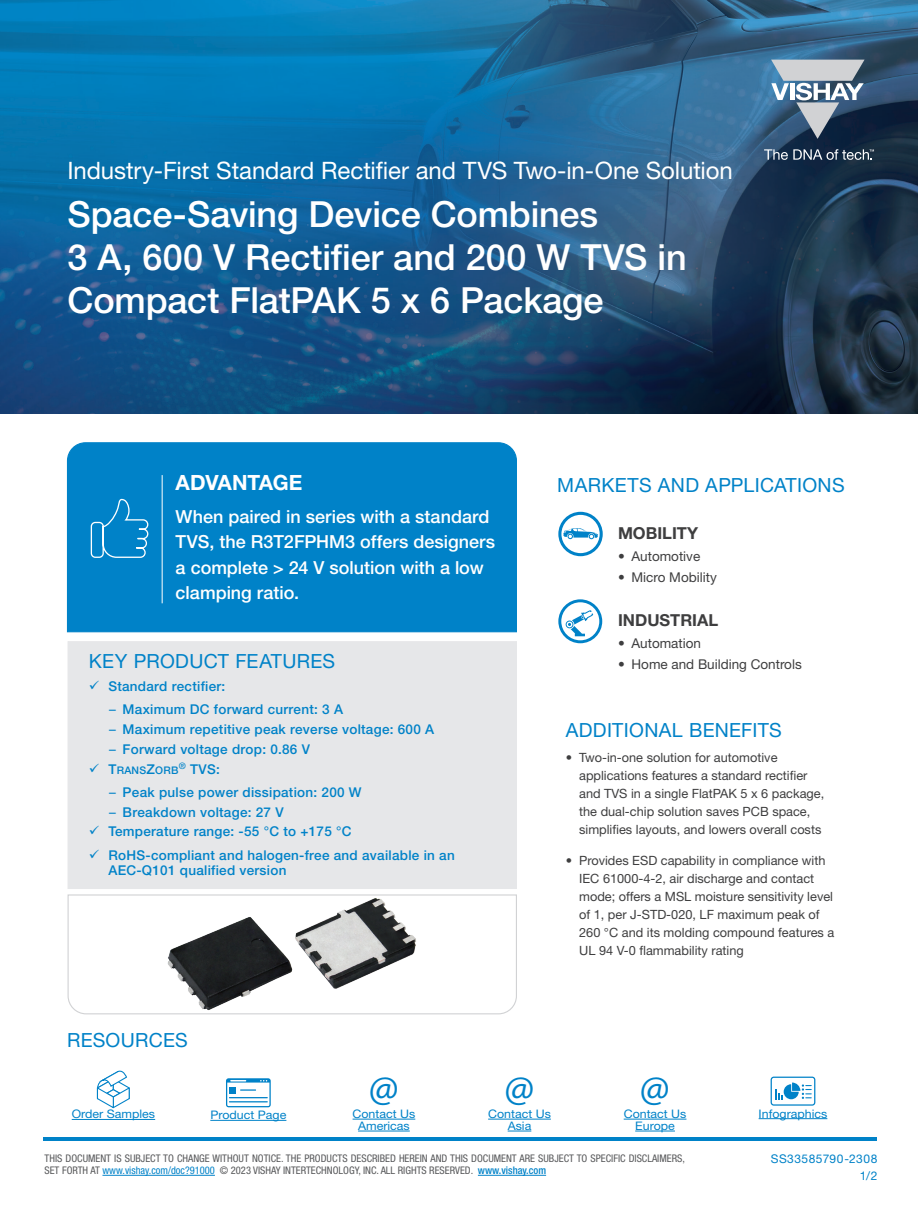
<style>
.page{position:relative;width:918px;height:1216px;background:#fff}
.page>*{position:absolute;margin:0;border:0;box-sizing:border-box;transform-origin:0 0}
.t1{font:39.9px "Myriad Pro";color:#0082c8}
.t2{font:500 36px/43.2px "Helvetica Neue LT Std";letter-spacing:-.005em;color:#fff}
.t3{font:24px "Helvetica Neue LT Std";letter-spacing:-.005em;color:#fff}
.t4{font:700 21px "Helvetica Neue LT Std";letter-spacing:-.01em;color:#fff}
.t5{font:19.5px "Helvetica Neue LT Std";letter-spacing:.015em;color:#0082c8}
.t6{font:500 18px/25.5px "Helvetica Neue LT Std";color:#fff}
.t7{font:700 16.5px "Helvetica Neue LT Std";color:#3e3e3f}
.t8{font:500 13.5px/19.8px "Helvetica Neue LT Std";letter-spacing:.02em;color:#0082c8}
.t9{font:13.5px "Helvetica Neue LT Std";color:#3e3e3f}
.t10{font:12.75px/18px "Helvetica Neue LT Std";color:#3e3e3f}
.t11{font:12px "Helvetica Neue LT Std";letter-spacing:.04em;color:#0082c8}
.t12{font:11.7px/11.9px "Helvetica Neue LT Std";color:#0082c8;text-align:center;scale:1.06 1}
.t13{font:condensed 10.5px/12px "Helvetica Neue LT Std";color:#57585a}
.t14{font:500 10.5px "Helvetica Neue LT Std";letter-spacing:.025em;color:#0082c8}
.s1{font-weight:400}
.s2{font-size:13.5px}
.s3{color:#0082c8}
.s4{font-weight:500;color:#0082c8}
</style>
<div class="page">
<hr style="left:102px;top:1174px;width:113px;height:1px;background:#0082c8">
<hr style="left:478px;top:1174px;width:68px;height:1px;background:#0082c8">
<hr style="left:44px;top:1137px;width:833px;height:3px;background:#0082c8">
<img style="left:0;top:0;width:918px;height:413px">
<svg style="left:764px;top:149px;width:110px;height:11px"></svg>
<svg style="left:771px;top:60px;width:94px;height:79px;background:#788a9d"></svg>
<div style="left:68px;top:641px;width:448px;height:247px;background:#e6e7e9"></div>
<div style="left:66px;top:442px;width:451px;height:190px;background:#0082c8"></div>
<svg style="left:91px;top:498px;width:57px;height:59px;background:#198ecd"></svg>
<hr style="left:162px;top:475px;width:1px;height:128px;background:#fff">
<svg style="left:67px;top:894px;width:450px;height:120px"></svg>
<svg style="left:558px;top:511px;width:45px;height:45px"></svg>
<svg style="left:558px;top:599px;width:44px;height:44px"></svg>
<hr style="left:353px;top:1118px;width:62px;height:1px;background:#0082c8">
<hr style="left:358px;top:1130px;width:52px;height:1px;background:#0082c8">
<hr style="left:488px;top:1118px;width:63px;height:1px;background:#0082c8">
<svg style="left:508px;top:1130px;width:23px;height:1px"></svg>
<hr style="left:624px;top:1118px;width:62px;height:1px;background:#0082c8">
<hr style="left:635px;top:1130px;width:40px;height:1px;background:#0082c8">
<hr style="left:210px;top:1119px;width:76px;height:1px;background:#0082c8">
<svg style="left:226px;top:1078px;width:45px;height:28px"></svg>
<hr style="left:759px;top:1117px;width:68px;height:1px;background:#0082c8">
<svg style="left:771px;top:1076px;width:44px;height:29px"></svg>
<hr style="left:72px;top:1118px;width:83px;height:1px;background:#0082c8">
<svg style="left:96px;top:1070px;width:34px;height:39px"></svg>
<h3 class="t3" style="left:68px;top:156px;width:667px">Industry-First Standard Rectifier and TVS Two-in-One Solution</h3>
<h2 class="t2" style="left:68px;top:192px;width:621px">Space-Saving Device Combines<br>3 A, 600 V Rectifier and 200 W TVS in<br>Compact FlatPAK 5 x 6 Package</h2>
<h3 class="t4" style="left:176px;top:469px;width:128px">ADVANTAGE</h3>
<h3 class="t6" style="left:176px;top:503px;width:321px">When paired in series with a standard<br>TVS, the R3T2FPHM3 offers designers a complete &gt; 24 V solution with a low clamping ratio.</h3>
<h3 class="t5" style="left:557px;top:473px;width:289px">MARKETS AND APPLICATIONS</h3>
<p class="t7" style="left:618px;top:522px;width:82px">MOBILITY</p>
<p class="t9" style="left:618px;top:548px;width:84px">• Automotive</p>
<p class="t9" style="left:618px;top:568px;width:100px">• Micro Mobility</p>
<p class="t7" style="left:618px;top:609px;width:102px">INDUSTRIAL</p>
<p class="t9" style="left:618px;top:635px;width:85px">• Automation</p>
<h3 class="t5" style="left:89px;top:649px;width:248px">KEY PRODUCT FEATURES</h3>
<p class="t9" style="left:618px;top:655px;width:185px">• Home and Building Controls</p>
<p class="t8" style="left:108px;top:676px;width:118px">Standard rectifier:</p>
<p class="t8" style="left:109px;top:699px;width:235px"><span class="s1">–</span> Maximum DC forward current: 3 A</p>
<p class="t8" style="left:109px;top:719px;width:327px"><span class="s1">–</span> Maximum repetitive peak reverse voltage: 600 A</p>
<p class="t8" style="left:109px;top:738px;width:202px"><span class="s1">–</span> Forward voltage drop: 0.86 V</p>
<p class="t14" style="left:108px;top:763px;width:113px"><span class="s2">T</span>RANS<span class="s2">Z</span>ORB<sup>®</sup> <span class="s2">TVS:</span></p>
<p class="t8" style="left:109px;top:781px;width:254px"><span class="s1">–</span> Peak pulse power dissipation: 200 W</p>
<p class="t8" style="left:108px;top:801px;width:245px"><span class="s1">–</span> Breakdown voltage: 27 V<br>Temperature range: -55 °C to +175 °C</p>
<p class="t8" style="left:108px;top:846px;width:348px;line-height:15.6px">RoHS-compliant and halogen-free and available in an<br>AEC-Q101 qualified version</p>
<h3 class="t5" style="left:566px;top:718px;width:218px">ADDITIONAL BENEFITS</h3>
<p class="t10" style="left:579px;top:747px;width:247px;text-indent:-14px">• Two-in-one solution for automotive applications features a standard rectifier and TVS in a single FlatPAK 5 x 6 package, the dual-chip solution saves PCB space, simplifies layouts, and lowers overall costs</p>
<p class="t10" style="left:579px;top:851px;width:257px;text-indent:-14px">• Provides ESD capability in compliance with IEC 61000-4-2, air discharge and contact mode; offers a MSL moisture sensitivity level of 1, per J-STD-020, LF maximum peak of 260 °C and its molding compound features a UL 94 V-0 flammability rating</p>
<h3 class="t5" style="left:67px;top:1028px;width:122px">RESOURCES</h3>
<h1 class="t1" style="left:369px;top:1062px;width:31px">@</h1>
<h1 class="t1" style="left:504px;top:1062px;width:31px">@</h1>
<h1 class="t1" style="left:640px;top:1062px;width:31px">@</h1>
<p class="t12" style="left:72px;top:1107px;width:80px">Order Samples</p>
<p class="t12" style="left:210px;top:1108px;width:73px">Product Page</p>
<p class="t12" style="left:759px;top:1106px;width:66px">Infographics</p>
<p class="t12" style="left:353px;top:1107px;width:61px">Contact Us<br>Americas</p>
<p class="t12" style="left:488px;top:1107px;width:61px">Contact Us<br>Asia</p>
<p class="t12" style="left:624px;top:1107px;width:61px">Contact Us<br>Europe</p>
<p class="t13" style="left:45px;top:1151px;width:642px">THIS DOCUMENT IS SUBJECT TO CHANGE WITHOUT NOTICE. THE PRODUCTS DESCRIBED HEREIN AND THIS DOCUMENT ARE SUBJECT TO SPECIFIC DISCLAIMERS,<br>SET FORTH AT <span class="s3">www.vishay.com/doc?91000</span> © 2023 VISHAY INTERTECHNOLOGY, INC. ALL RIGHTS RESERVED. <span class="s4">www.vishay.com</span></p>
<p class="t11" style="left:771px;top:1151px;width:108px">SS33585790-2308</p>
<p class="t11" style="left:860px;top:1168px;width:19px">1/2</p>
</div>
